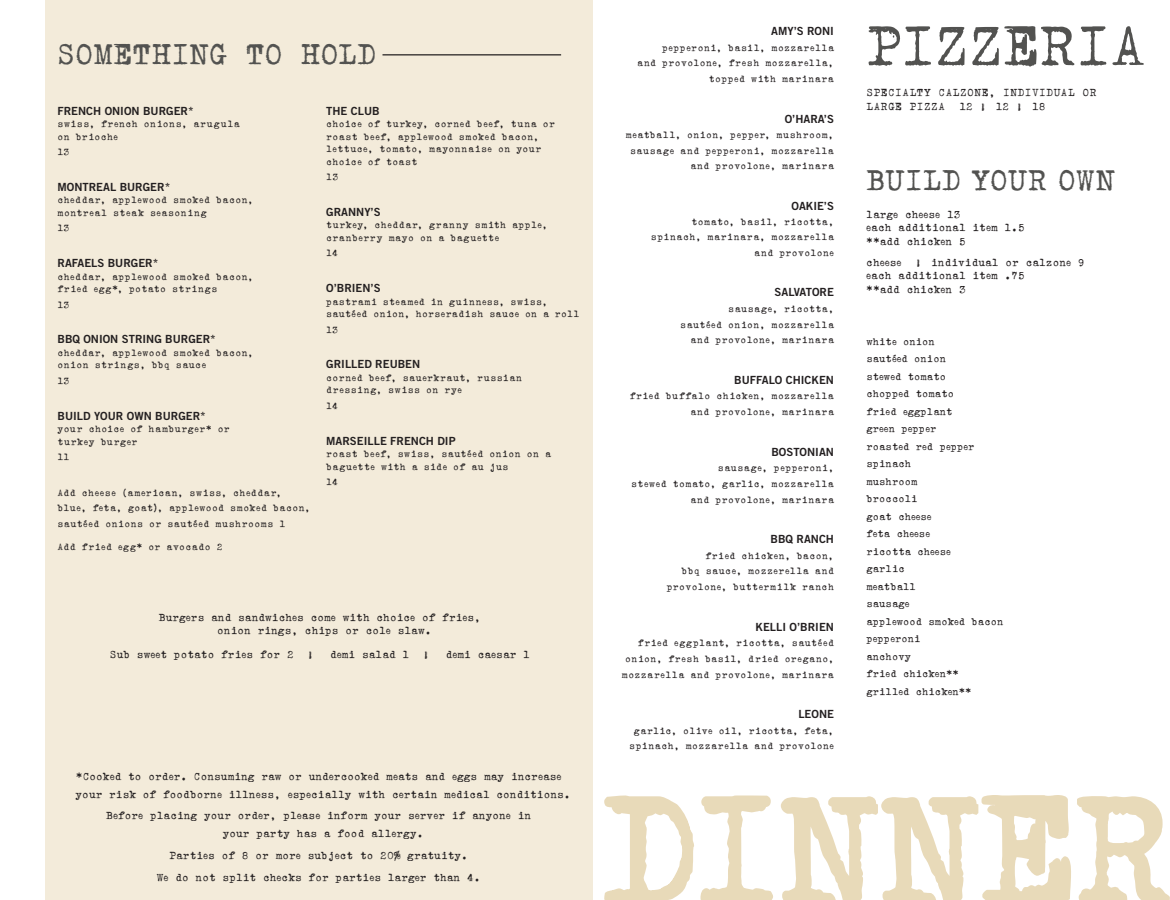
<style>
.page{position:relative;width:1170px;height:900px;background:#fff}
.page>*{position:absolute;margin:0;border:0;box-sizing:border-box;transform-origin:0 0}
.t1{font:60px "Erased Typewriter 2";letter-spacing:-.01em;color:#525250}
._1__item{font:31.25px "Erased Typewriter 2";color:#525250}
.t2{font:11.25px/17.5px "Erased Typewriter 2";color:#231f20}
._1__item-2{font:11.25px "Trade Gothic LT Std Bd 2";color:#231f20}
.t3{font:11.25px/13.5px "Erased Typewriter 2";letter-spacing:.04em;color:#231f20}
.t4{font:10.62px "Erased Typewriter 2";color:#231f20}
.price{font:10px/15.6px "Erased Typewriter 2";letter-spacing:.04em;color:#231f20;text-align:right}
._2_description{font:10px/12.5px "Erased Typewriter 2";letter-spacing:.04em;color:#231f20}
</style>
<div class="page">
<svg style="left:604px;top:795px;width:566px;height:105px"></svg>
<div style="left:45px;top:0;width:547px;height:900px;background:#f3ebda"></div>
<hr style="left:382px;top:54px;width:179px;height:1px;background:#231f20">
<p class="_1__item" style="left:57px;top:36px;width:321px">SOMETHING TO HOLD</p>
<p class="_1__item-2" style="left:58px;top:104px;width:138px">FRENCH ONION BURGER*</p>
<p class="_2_description" style="left:58px;top:118px;width:184px">swiss, french onions, arugula on brioche</p>
<p class="price" style="left:58px;top:144px;width:14px">13</p>
<p class="_1__item-2" style="left:58px;top:180px;width:114px">MONTREAL BURGER*</p>
<p class="_2_description" style="left:58px;top:194px;width:198px">cheddar, applewood smoked bacon, montreal steak seasoning</p>
<p class="price" style="left:58px;top:221px;width:14px">13</p>
<p class="_1__item-2" style="left:58px;top:256px;width:102px">RAFAELS BURGER*</p>
<p class="_2_description" style="left:58px;top:270px;width:198px">cheddar, applewood smoked bacon, fried egg*, potato strings</p>
<p class="price" style="left:58px;top:297px;width:14px">13</p>
<p class="_1__item-2" style="left:58px;top:332px;width:160px">BBQ ONION STRING BURGER*</p>
<p class="_2_description" style="left:58px;top:347px;width:198px">cheddar, applewood smoked bacon, onion strings, bbq sauce</p>
<p class="price" style="left:58px;top:373px;width:14px">13</p>
<p class="_1__item-2" style="left:58px;top:409px;width:150px">BUILD YOUR OWN BURGER*</p>
<p class="_2_description" style="left:58px;top:423px;width:174px">your choice of hamburger* or turkey burger</p>
<p class="price" style="left:58px;top:449px;width:14px">11</p>
<p class="price" style="left:58px;top:485px;width:255px;text-align:left">Add cheese (american, swiss, cheddar, blue, feta, goat), applewood smoked bacon, sautéed onions or sautéed mushrooms 1</p>
<p class="price" style="left:58px;top:539px;width:167px">Add fried egg* or avocado 2</p>
<p class="_1__item-2" style="left:326px;top:104px;width:55px">THE CLUB</p>
<p class="_2_description" style="left:326px;top:118px;width:230px">choice of turkey, corned beef, tuna or roast beef, applewood smoked bacon, lettuce, tomato, mayonnaise on your choice of toast</p>
<p class="price" style="left:326px;top:169px;width:14px">13</p>
<p class="_1__item-2" style="left:326px;top:205px;width:56px">GRANNY’S</p>
<p class="_2_description" style="left:326px;top:219px;width:223px">turkey, cheddar, granny smith apple, cranberry mayo on a baguette</p>
<p class="price" style="left:326px;top:246px;width:13px">14</p>
<p class="_1__item-2" style="left:326px;top:281px;width:56px">O’BRIEN’S</p>
<p class="_2_description" style="left:326px;top:295px;width:255px">pastrami steamed in guinness, swiss, sautéed onion, horseradish sauce on a roll</p>
<p class="price" style="left:326px;top:322px;width:14px">13</p>
<p class="_1__item-2" style="left:326px;top:357px;width:96px">GRILLED REUBEN</p>
<p class="_2_description" style="left:326px;top:372px;width:197px">corned beef, sauerkraut, russian dressing, swiss on rye</p>
<p class="price" style="left:326px;top:398px;width:13px">14</p>
<p class="_1__item-2" style="left:326px;top:434px;width:131px">MARSEILLE FRENCH DIP</p>
<p class="_2_description" style="left:326px;top:448px;width:226px">roast beef, swiss, sautéed onion on a baguette with a side of au jus</p>
<p class="price" style="left:326px;top:474px;width:13px">14</p>
<p class="t2" style="left:217px;top:610px;width:265px;line-height:13.8px;text-indent:-58px">Burgers and sandwiches come with choice of fries, onion rings, chips or cole slaw.</p>
<p class="t2" style="left:110px;top:646px;width:422px">Sub sweet potato fries for 2 | demi salad 1 | demi caesar 1</p>
<p class="t2" style="left:76px;top:768px;width:497px">*Cooked to order. Consuming raw or undercooked meats and eggs may increase your risk of foodborne illness, especially with certain medical conditions.</p>
<p class="t2" style="left:223px;top:807px;width:310px;text-indent:-116px">Before placing your order, please inform your server if anyone in your party has a food allergy.</p>
<p class="t2" style="left:169px;top:847px;width:300px">Parties of 8 or more subject to 20% gratuity.</p>
<p class="t2" style="left:157px;top:869px;width:325px">We do not split checks for parties larger than 4.</p>
<p class="_1__item-2" style="left:771px;top:24px;width:64px">AMY’S RONI</p>
<p class="price" style="left:637px;top:40px;width:198px">pepperoni, basil, mozzarella<br>and provolone, fresh mozzarella, topped with marinara</p>
<p class="_1__item-2" style="left:785px;top:112px;width:51px">O’HARA’S</p>
<p class="price" style="left:626px;top:127px;width:210px">meatball, onion, pepper, mushroom, sausage and pepperoni, mozzarella and provolone, marinara</p>
<p class="_1__item-2" style="left:791px;top:199px;width:44px">OAKIE’S</p>
<p class="price" style="left:651px;top:214px;width:185px;line-height:15.2px">tomato, basil, ricotta, spinach, marinara, mozzarella and provolone</p>
<p class="_1__item-2" style="left:775px;top:285px;width:61px">SALVATORE</p>
<p class="price" style="left:680px;top:301px;width:155px">sausage, ricotta,<br>sautéed onion, mozzarella and provolone, marinara</p>
<p class="_1__item-2" style="left:734px;top:373px;width:101px">BUFFALO CHICKEN</p>
<p class="price" style="left:630px;top:389px;width:206px">fried buffalo chicken, mozzarella and provolone, marinara</p>
<p class="_1__item-2" style="left:771px;top:445px;width:64px">BOSTONIAN</p>
<p class="price" style="left:631px;top:461px;width:204px">sausage, pepperoni,<br>stewed tomato, garlic, mozzarella and provolone, marinara</p>
<p class="_1__item-2" style="left:771px;top:532px;width:65px">BBQ RANCH</p>
<p class="price" style="left:667px;top:548px;width:169px">fried chicken, bacon,<br>bbq sauce, mozzerella and provolone, buttermilk ranch</p>
<p class="_1__item-2" style="left:756px;top:620px;width:80px">KELLI O’BRIEN</p>
<p class="price" style="left:622px;top:636px;width:214px">fried eggplant, ricotta, sautéed onion, fresh basil, dried oregano, mozzarella and provolone, marinara</p>
<p class="_1__item-2" style="left:798px;top:707px;width:37px">LEONE</p>
<p class="price" style="left:629px;top:723px;width:206px;text-align:center">garlic, olive oil, ricotta, feta, spinach, mozzarella and provolone</p>
<p class="t1" style="left:867px;top:11px;width:282px">PIZZERIA</p>
<p class="t3" style="left:867px;top:86px;width:231px">SPECIALTY CALZONE, INDIVIDUAL OR<br>LARGE PIZZA</p>
<p class="t2" style="left:959px;top:98px;width:88px">12 | 12 | 18</p>
<p class="_1__item" style="left:867px;top:162px;width:250px">BUILD YOUR OWN</p>
<p class="t2" style="left:866px;top:206px;width:96px">large cheese 13</p>
<p class="t2" style="left:866px;top:219px;width:160px">each additional item 1.5</p>
<p class="t2" style="left:866px;top:233px;width:101px">**add chicken 5</p>
<p class="t2" style="left:866px;top:254px;width:220px">cheese | individual or calzone 9</p>
<p class="t2" style="left:866px;top:267px;width:160px">each additional item .75</p>
<p class="t2" style="left:866px;top:281px;width:101px">**add chicken 3</p>
<p class="t4" style="left:867px;top:335px;width:70px">white onion</p>
<p class="t4" style="left:867px;top:353px;width:81px">sautéed onion</p>
<p class="t4" style="left:867px;top:370px;width:81px">stewed tomato</p>
<p class="t4" style="left:867px;top:388px;width:89px">chopped tomato</p>
<p class="t4" style="left:867px;top:405px;width:87px">fried eggplant</p>
<p class="t4" style="left:867px;top:423px;width:71px">green pepper</p>
<p class="t4" style="left:867px;top:440px;width:110px">roasted red pepper</p>
<p class="t4" style="left:867px;top:458px;width:46px">spinach</p>
<p class="t4" style="left:867px;top:475px;width:53px">mushroom</p>
<p class="t4" style="left:867px;top:493px;width:53px">broccoli</p>
<p class="t4" style="left:867px;top:510px;width:67px">goat cheese</p>
<p class="t4" style="left:867px;top:528px;width:65px">feta cheese</p>
<p class="t4" style="left:867px;top:545px;width:86px">ricotta cheese</p>
<p class="t4" style="left:867px;top:563px;width:40px">garlic</p>
<p class="t4" style="left:867px;top:580px;width:51px">meatball</p>
<p class="t4" style="left:867px;top:598px;width:44px">sausage</p>
<p class="t4" style="left:867px;top:615px;width:138px">applewood smoked bacon</p>
<p class="t4" style="left:867px;top:633px;width:56px">pepperoni</p>
<p class="t4" style="left:867px;top:650px;width:46px">anchovy</p>
<p class="t4" style="left:867px;top:668px;width:94px">fried chicken**</p>
<p class="t4" style="left:867px;top:685px;width:107px">grilled chicken**</p>
</div>
